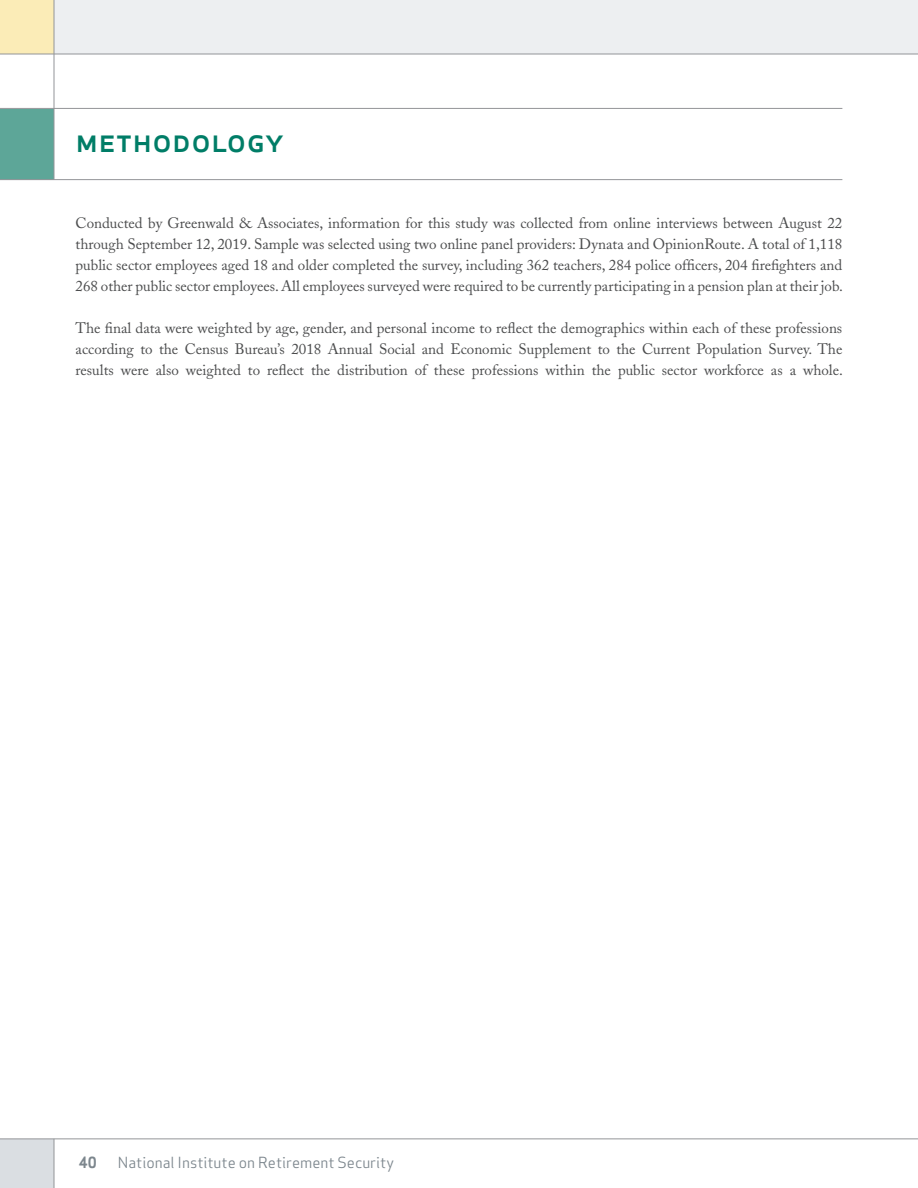
<style>
.page{position:relative;width:918px;height:1188px;background:#fff}
.page>*{position:absolute;margin:0;border:0;box-sizing:border-box;transform-origin:0 0}
.t1{font:33px "Apex Sans Medium C";color:#007d67}
.t2{font:15px/21px "Adobe Caslon";color:#4b4c4d;text-align:justify}
.t3{font:15px "Apex Sans Book T";color:#7c868d}
.t4{font:15px "Apex Sans Bold C";color:#7c868d}
</style>
<div class="page">
<div style="left:0;top:1139px;width:54px;height:49px;background:#dadee2"></div>
<hr style="left:54px;top:1139px;width:1px;height:49px;background:#939598">
<hr style="left:0;top:1138px;width:918px;height:1px;background:#939598">
<div style="left:0;top:0;width:918px;height:54px;background:#edeff1"></div>
<div style="left:0;top:0;width:54px;height:54px;background:#fbecb7"></div>
<hr style="left:0;top:54px;width:918px;height:1px;background:#939598">
<div style="left:0;top:109px;width:54px;height:71px;background:#5da698"></div>
<hr style="left:0;top:179px;width:842px;height:1px;background:#939598">
<hr style="left:0;top:108px;width:842px;height:1px;background:#939598">
<hr style="left:54px;top:0;width:1px;height:180px;background:#939598">
<h1 class="t1" style="left:76px;top:118px;width:210px">methodology</h1>
<p class="t2" style="left:76px;top:212px;width:769px">Conducted by Greenwald &amp; Associates, information for this study was collected from online interviews between August 22 through September 12, 2019. Sample was selected using two online panel providers: Dynata and OpinionRoute. A total of 1,118 public sector employees aged 18 and older completed the survey, including 362 teachers, 284 police officers, 204 firefighters and 268 other public sector employees. All employees surveyed were required to be currently participating in a pension plan at their job.</p>
<p class="t2" style="left:76px;top:317px;width:769px">The final data were weighted by age, gender, and personal income to reflect the demographics within each of these professions according to the Census Bureau’s 2018 Annual Social and Economic Supplement to the Current Population Survey. The results were also weighted to reflect the distribution of these professions within the public sector workforce as a whole.</p>
<p class="t4" style="left:79px;top:1153px;width:19px">40</p>
<p class="t3" style="left:118px;top:1153px;width:278px">National Institute on Retirement Security</p>
</div>
